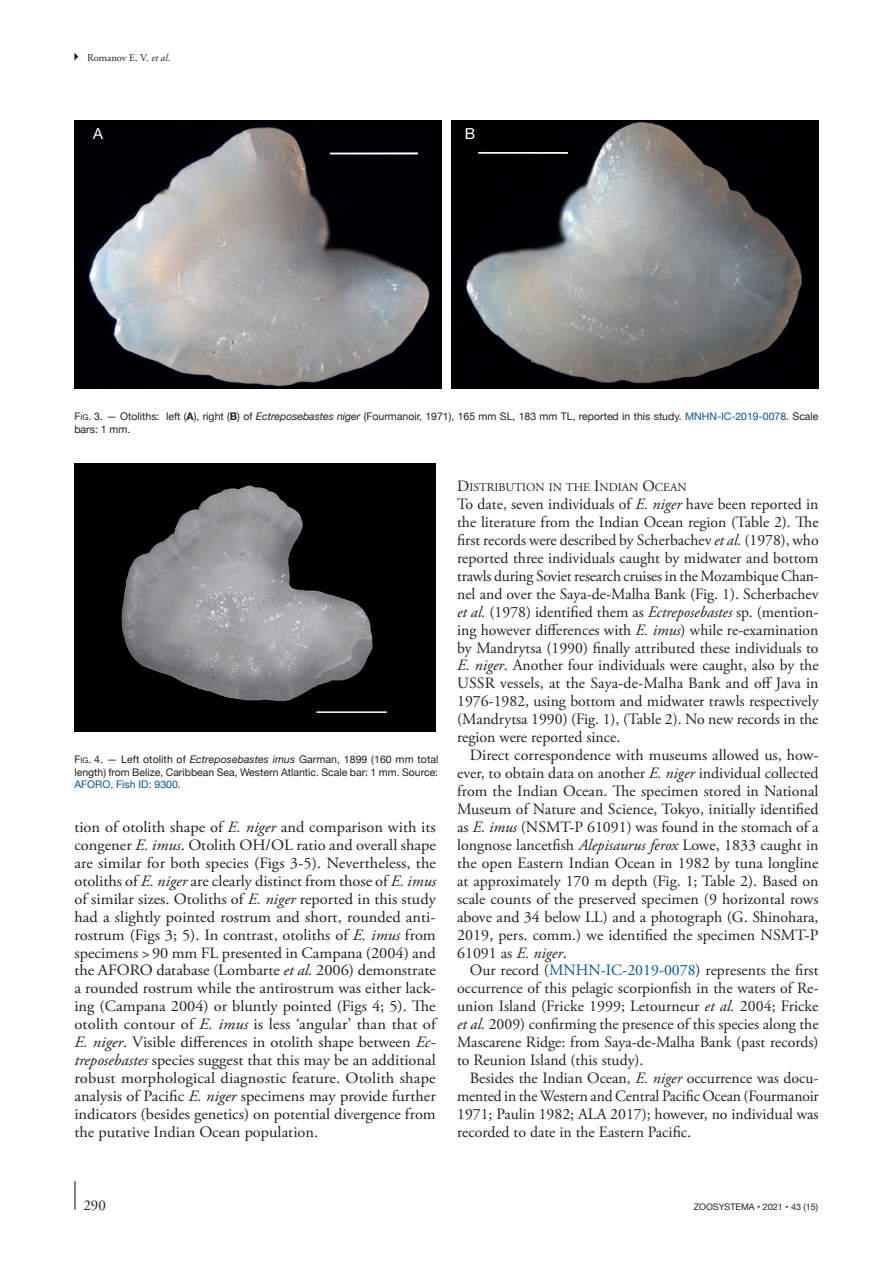
<style>
.page{position:relative;width:893px;height:1263px;background:#fff}
.page>*{position:absolute;margin:0;border:0;box-sizing:border-box;transform-origin:0 0}
.t1{font:15.75px/18px "Adobe Garamond Pro";color:#231f20;text-align:justify}
.t2{font:15.75px/18px "Adobe Garamond Pro";color:#231f20;text-align:justify;scale:1.04 1}
.t3{font:15.3px "Helvetica Neue";color:#fff}
.t4{font:15px "Adobe Garamond Pro";color:#231f20}
.t5{font:11.85px "Adobe Garamond";color:#231f20}
.t6{font:10.5px/12.8px "Helvetica Neue";color:#231f20}
.t7{font:10.5px "Adobe Garamond Pro";color:#231f20}
.t8{font:9px "Helvetica Neue";color:#231f20}
.s1{font-style:italic}
.s2{font-style:inherit}
.s3{font-size:7.8px}
.s4{font-weight:700}
.s5{color:#0154a6}
.s6{font-size:15.75px}
</style>
<div class="page">
<hr style="left:74px;top:1181px;width:2px;height:29px;background:#231f20">
<svg style="left:74px;top:53px;width:4px;height:8px"></svg>
<img style="left:74px;top:464px;width:361px;height:267px">
<hr style="left:316px;top:711px;width:71px;height:2px;background:#fff">
<img style="left:74px;top:121px;width:368px;height:268px">
<img style="left:451px;top:121px;width:368px;height:267px">
<hr style="left:330px;top:153px;width:88px;height:1px;background:#fff">
<hr style="left:478px;top:152px;width:90px;height:2px;background:#fff">
<p class="t7" style="left:87px;top:51px;width:85px">Romanov E. V. <span class="s1">et al.</span></p>
<p class="t3" style="left:93px;top:123px;width:11px">A</p>
<p class="t3" style="left:465px;top:123px;width:12px">B</p>
<p class="t6" style="left:74px;top:411px;width:746px"><span class="s2">F</span><span class="s3">ig</span><span class="s2">. 3</span>. — Otoliths: left (<span class="s4">A</span><span class="s2">)</span>, right (<span class="s4">B</span>) of <span class="s1">Ectreposebastes niger</span> (Fourmanoir, 1971), 165 mm SL, 183 mm TL, reported in this study. <span class="s5">MNHN-IC-2019-0078</span>. Scale bars: 1 mm.</p>
<p class="t6" style="left:74px;top:753px;width:366px;text-align:justify"><span class="s2">F</span><span class="s3">ig</span><span class="s2">. 4</span>. — Left otolith of <span class="s1">Ectreposebastes imus</span> Garman, 1899 (160 mm total length) from Belize, Caribbean Sea, Western Atlantic. Scale bar: 1 mm. Source:<br><span class="s5">AFORO, Fish ID: 9300</span>.</p>
<p class="t2" style="left:74px;top:818px;width:349px">tion of otolith shape of <span class="s1">E. niger</span> and comparison with its congener <span class="s1">E. imus</span>. Otolith OH/OL ratio and overall shape are similar for both species (Figs 3-5). Nevertheless, the otoliths of <span class="s1">E. niger</span> are clearly distinct from those of <span class="s1">E. imus </span>of similar sizes. Otoliths of <span class="s1">E. niger</span> reported in this study had a slightly pointed rostrum and short, rounded anti&shy;rostrum (Figs 3; 5). In contrast, otoliths of <span class="s1">E. imus</span> from specimens &gt;90 mm FL presented in Campana (2004) and the AFORO database (Lombarte <span class="s1">et al.</span> 2006) demonstrate a rounded rostrum while the antirostrum was either lack&shy;ing (Campana 2004) or bluntly pointed (Figs 4; 5). The otolith contour of <span class="s1">E. imus</span> is less ‘angular’ than that of <span class="s1">E. niger</span>. Visible differences in otolith shape between <span class="s1">Ec&shy;treposebastes</span> species suggest that this may be an additional robust morphological diagnostic feature. Otolith shape analysis of Pacific <span class="s1">E. niger</span> specimens may provide further indicators (besides genetics) on potential divergence from the putative Indian Ocean population.</p>
<p class="t5" style="left:457px;top:481px;width:231px"><span class="s6">D</span>ISTRIBUTION IN THE <span class="s6">I</span>NDIAN <span class="s6">O</span>CEAN</p>
<p class="t1" style="left:457px;top:496px;width:363px">To date, seven individuals of <span class="s1">E. niger</span> have been reported in the literature from the Indian Ocean region (Table 2). The first records were described by Scherbachev <span class="s1">et al.</span> (1978), who reported three individuals caught by midwater and bottom trawls during Soviet research cruises in the Mozambique Chan&shy;nel and over the Saya-de-Malha Bank (Fig. 1). Scherbachev <span class="s1">et al.</span> (1978) identified them as <span class="s1">Ectreposebastes</span> sp. (mention&shy;ing however differences with <span class="s1">E. imus</span>) while re-examination by Mandrytsa (1990) finally attributed these individuals to <span class="s1">E. niger</span>. Another four individuals were caught, also by the USSR vessels, at the Saya-de-Malha Bank and off Java in 1976-1982, using bottom and midwater trawls respectively (Mandrytsa 1990) (Fig. 1), (Table 2). No new records in the region were reported since.</p>
<p class="t1" style="left:457px;top:747px;width:363px;text-indent:13px">Direct correspondence with museums allowed us, how&shy;ever, to obtain data on another <span class="s1">E. niger</span> individual collected from the Indian Ocean. The specimen stored in National Museum of Nature and Science, Tokyo, initially identified as <span class="s1">E. imus</span> (NSMT-P 61091) was found in the stomach of a longnose lancetfish <span class="s1">Alepisaurus ferox</span> Lowe, 1833 caught in the open Eastern Indian Ocean in 1982 by tuna longline at approximately 170 m depth (Fig. 1; Table 2). Based on scale counts of the preserved specimen (9 horizontal rows above and 34 below LL) and a photograph (G. Shinohara, 2019, pers. comm.) we identified the specimen NSMT-P 61091 as <span class="s1">E. niger</span>.</p>
<p class="t1" style="left:457px;top:962px;width:363px;text-indent:13px">Our record (<span class="s5">MNHN-IC-2019-0078</span>) represents the first occurrence of this pelagic scorpionfish in the waters of Re&shy;union Island (Fricke 1999; Letourneur <span class="s1">et al.</span> 2004; Fricke <span class="s1">et al.</span> 2009) confirming the presence of this species along the Mascarene Ridge: from Saya-de-Malha Bank (past records) to Reunion Island (this study).</p>
<p class="t1" style="left:457px;top:1070px;width:363px;text-indent:13px">Besides the Indian Ocean, <span class="s1">E. niger</span> occurrence was docu&shy;mented in the Western and Central Pacific Ocean (Fourmanoir 1971; Paulin 1982; ALA 2017); however, no individual was recorded to date in the Eastern Pacific.</p>
<p class="t4" style="left:83px;top:1196px;width:24px">290</p>
<p class="t8" style="left:694px;top:1200px;width:126px">ZOOSYSTEMA • 2021 • 43 (15)</p>
</div>
